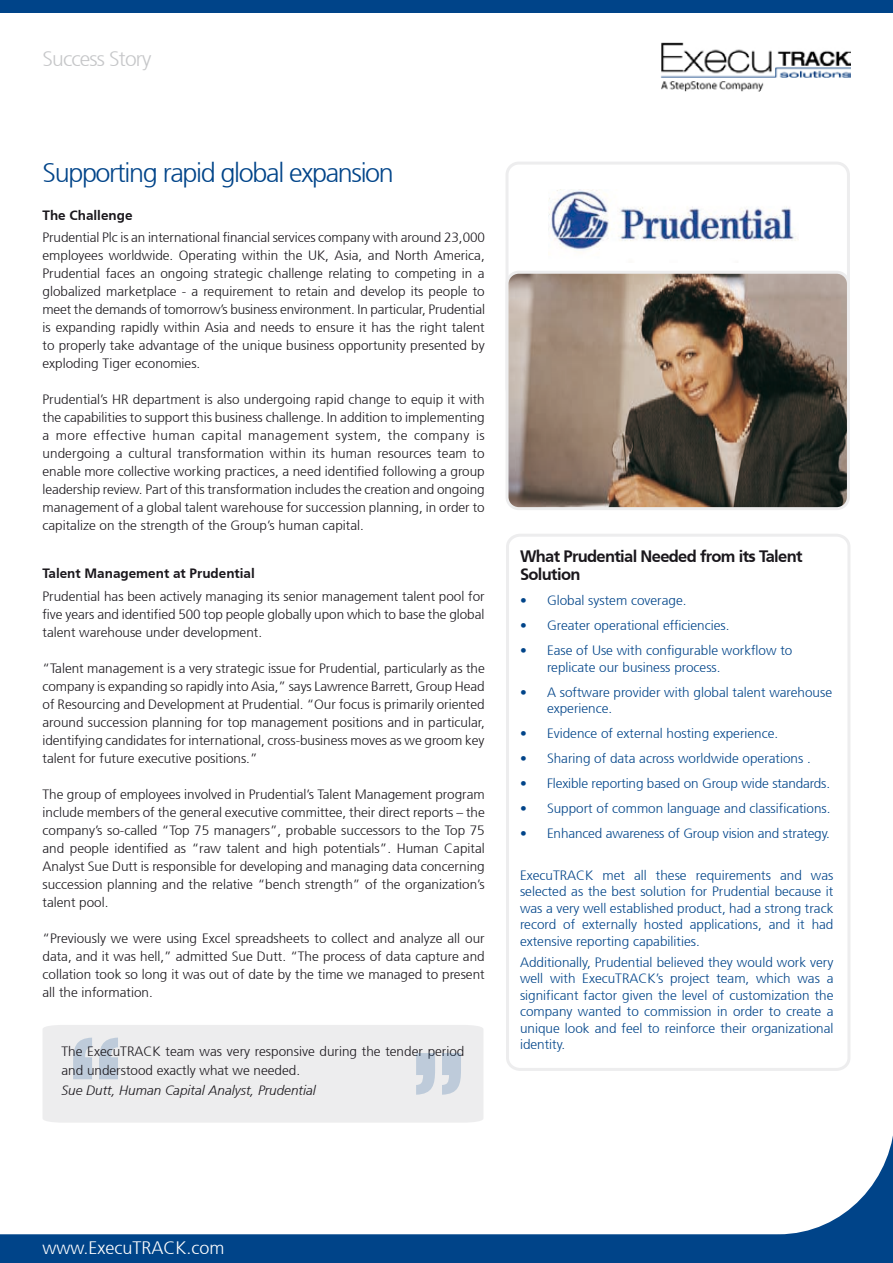
<style>
.page{position:relative;width:893px;height:1263px;background:#fff}
.page>*{position:absolute;margin:0;border:0;box-sizing:border-box;transform-origin:0 0}
.t1{font:900 expanded 108px "Helvetica Neue";color:#004489}
.t2{font:300 27px "Frutiger 45";letter-spacing:-.05em;color:#004489}
.t3{font:300 21px "Frutiger 45";letter-spacing:-.04em;color:#c6c7c9}
.t4{font:300 18px "Frutiger 45";color:#fff}
.t5{font:700 16.5px/18px "Frutiger 65";letter-spacing:-.04em;color:#1a171c}
.t6{font:300 13.5px/18px "Frutiger 45";color:#1a171c;text-align:justify}
.t7{font:300 13.5px/16.5px "Frutiger 45";color:#004489}
.t8{font:700 13.5px "Frutiger 65";color:#1a171c}
.t9{font:italic 300 13.5px "Frutiger 45";color:#1a171c}
</style>
<div class="page">
<div style="left:0;top:0;width:893px;height:13px;background:#004489"></div>
<svg style="left:0;top:1136px;width:893px;height:127px"></svg>
<div style="left:505px;top:162px;width:345px;height:239px;border:3px solid #ededee;border-radius:12px"></div>
<img style="left:507px;top:272px;width:341px;height:237px;border-radius:12px">
<div style="left:505px;top:271px;width:345px;height:239px;border:3px solid #ededee;border-radius:12px"></div>
<div style="left:506px;top:534px;width:344px;height:537px;border:3px solid #ededee;border-radius:12px"></div>
<img style="left:549px;top:190px;width:247px;height:60px">
<img style="left:661px;top:43px;width:189px;height:49px">
<div style="left:43px;top:1025px;width:440px;height:98px;background:#ededee"></div>
<h3 class="t3" style="left:43px;top:47px;width:110px">Success Story</h3>
<h2 class="t2" style="left:43px;top:157px;width:353px">Supporting rapid global expansion</h2>
<p class="t8" style="left:43px;top:207px;width:92px">The Challenge</p>
<p class="t6" style="left:43px;top:229px;width:444px">Prudential Plc is an international financial services company with around 23,000 employees worldwide. Operating within the UK, Asia, and North America, Prudential faces an ongoing strategic challenge relating to competing in a globalized marketplace - a requirement to retain and develop its people to meet the demands of tomorrow’s business environment. In particular, Prudential is expanding rapidly within Asia and needs to ensure it has the right talent to properly take advantage of the unique business opportunity presented by exploding Tiger economies.</p>
<p class="t6" style="left:43px;top:391px;width:444px">Prudential’s HR department is also undergoing rapid change to equip it with the capabilities to support this business challenge. In addition to implementing a more effective human capital management system, the company is undergoing a cultural transformation within its human resources team to enable more collective working practices, a need identified following a group leadership review. Part of this transformation includes the creation and ongoing management of a global talent warehouse for succession planning, in order to capitalize on the strength of the Group’s human capital.</p>
<p class="t8" style="left:43px;top:565px;width:214px">Talent Management at Prudential</p>
<p class="t6" style="left:43px;top:587px;width:444px">Prudential has been actively managing its senior management talent pool for five years and identified 500 top people globally upon which to base the global talent warehouse under development.</p>
<p class="t6" style="left:43px;top:659px;width:444px">“Talent management is a very strategic issue for Prudential, particularly as the company is expanding so rapidly into Asia,” says Lawrence Barrett, Group Head of Resourcing and Development at Prudential. “Our focus is primarily oriented around succession planning for top management positions and in particular, identifying candidates for international, cross-business moves as we groom key talent for future executive positions.”</p>
<p class="t6" style="left:43px;top:785px;width:444px">The group of employees involved in Prudential’s Talent Management program include members of the general executive committee, their direct reports – the company’s so-called “Top 75 managers”, probable successors to the Top 75 and people identified as “raw talent and high potentials”. Human Capital Analyst Sue Dutt is responsible for developing and managing data concerning succession planning and the relative “bench strength” of the organization’s talent pool.</p>
<p class="t6" style="left:43px;top:929px;width:444px">“Previously we were using Excel spreadsheets to collect and analyze all our data, and it was hell,” admitted Sue Dutt. “The process of data capture and collation took so long it was out of date by the time we managed to present all the information.</p>
<p class="t5" style="left:520px;top:548px;width:284px">What Prudential Needed from its Talent<br>Solution</p>
<p class="t7" style="left:520px;top:592px;width:168px">• Global system coverage.</p>
<p class="t7" style="left:520px;top:617px;width:211px">• Greater operational efficiencies.</p>
<p class="t7" style="left:547px;top:642px;width:247px;text-indent:-27px">• Ease of Use with configurable workflow to replicate our business process.</p>
<p class="t7" style="left:547px;top:684px;width:287px;text-indent:-27px">• A software provider with global talent warehouse experience.</p>
<p class="t7" style="left:520px;top:725px;width:260px">• Evidence of external hosting experience.</p>
<p class="t7" style="left:520px;top:750px;width:292px">• Sharing of data across worldwide operations .</p>
<p class="t7" style="left:520px;top:775px;width:312px">• Flexible reporting based on Group wide standards.</p>
<p class="t7" style="left:520px;top:800px;width:312px">• Support of common language and classifications.</p>
<p class="t7" style="left:520px;top:825px;width:311px">• Enhanced awareness of Group vision and strategy.</p>
<p class="t7" style="left:520px;top:867px;width:315px;text-align:justify">ExecuTRACK met all these requirements and was selected as the best solution for Prudential because it was a very well established product, had a strong track record of externally hosted applications, and it had extensive reporting capabilities.</p>
<p class="t7" style="left:520px;top:954px;width:315px;text-align:justify">Additionally, Prudential believed they would work very well with ExecuTRACK’s project team, which was a significant factor given the level of customization the company wanted to commission in order to create a unique look and feel to reinforce their organizational</p>
<h1 class="t1" style="left:123px;top:1164px;width:55px;rotate:-180deg">„</h1>
<p class="t7" style="left:520px;top:1036px;width:47px">identity.</p>
<p class="t6" style="left:62px;top:1041px;width:404px;line-height:19.5px">The ExecuTRACK team was very responsive during the tender period and understood exactly what we needed.</p>
<p class="t9" style="left:62px;top:1082px;width:256px">Sue Dutt, Human Capital Analyst, Prudential</p>
<h1 class="t1" style="left:412px;top:968px;width:55px">„</h1>
<h3 class="t4" style="left:43px;top:1237px;width:184px">www.ExecuTRACK.com</h3>
</div>
